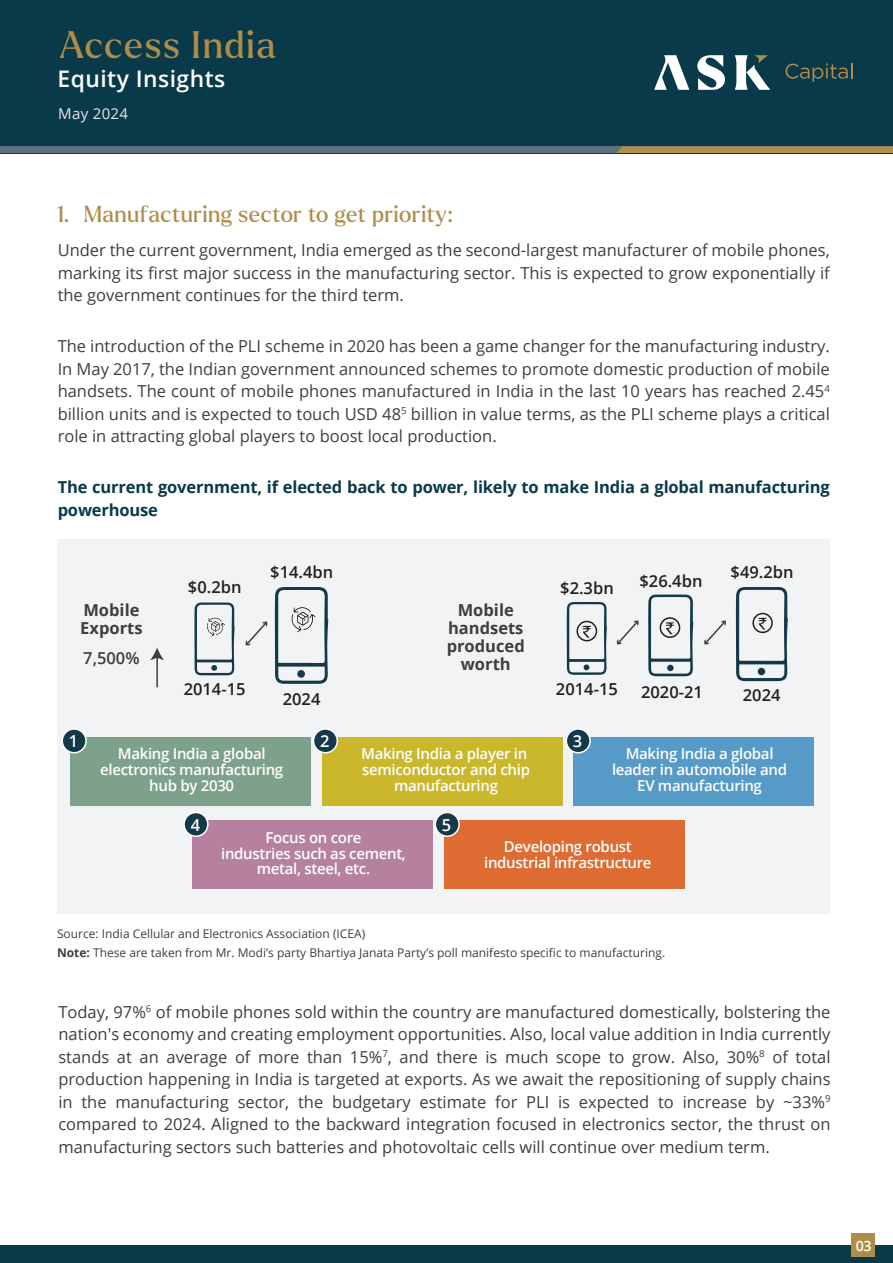
<style>
.page{position:relative;width:893px;height:1263px;background:#fff}
.page>*{position:absolute;margin:0;border:0;box-sizing:border-box;transform-origin:0 0}
.t1{font:37.2px "Larken";letter-spacing:.04em;color:#b08c49}
.t2{font:600 22.8px "Open Sans";letter-spacing:.02em;color:#fff}
.t3{font:22.5px "Larken";letter-spacing:.02em;color:#b08c49}
.t4{font:16.5px/22.5px "Open Sans";color:#3e3e3f;text-align:justify}
.t5{font:700 16.5px/22.5px "Open Sans";letter-spacing:-.01em;color:#093a49}
.t6{font:600 16.5px "Open Sans";color:#231f20}
.t7{font:700 16.5px/18px "Open Sans";color:#3e3e3f}
.t8{font:600 16.5px "Open Sans";color:#3e3e3f}
.t9{font:600 16.5px "Open Sans";color:#fff}
.t10{font:600 15px/15.8px "Open Sans";letter-spacing:-.02em;color:#fff;text-align:center}
.t11{font:15px "Open Sans";letter-spacing:.02em;color:#e6e7e9}
.t12{font:600 14.25px "Open Sans";color:#fff}
.t13{font:12px/19.5px "Open Sans";color:#3e3e3f}
.s1{font-weight:700}
</style>
<div class="page">
<div style="left:0;top:0;width:893px;height:153px;background:#093a49"></div>
<div style="left:0;top:146px;width:893px;height:7px;background:#61707d"></div>
<svg style="left:617px;top:146px;width:276px;height:7px;background:#ac8b4e"></svg>
<svg style="left:697px;top:55px;width:28px;height:35px"></svg>
<svg style="left:654px;top:55px;width:35px;height:35px"></svg>
<svg style="left:735px;top:55px;width:35px;height:35px"></svg>
<svg style="left:785px;top:63px;width:67px;height:19px"></svg>
<div style="left:0;top:1245px;width:893px;height:18px;background:#093a49"></div>
<div style="left:851px;top:1234px;width:24px;height:23px;background:#b08c49"></div>
<div style="left:58px;top:539px;width:772px;height:375px;background:#f2f3f4"></div>
<svg style="left:194px;top:602px;width:41px;height:73px"></svg>
<svg style="left:275px;top:587px;width:53px;height:97px"></svg>
<hr style="left:156px;top:656px;width:2px;height:31px;background:#3e3e3f">
<svg style="left:150px;top:647px;width:14px;height:13px"></svg>
<svg style="left:245px;top:621px;width:23px;height:25px"></svg>
<svg style="left:616px;top:620px;width:23px;height:25px"></svg>
<svg style="left:704px;top:620px;width:22px;height:25px"></svg>
<svg style="left:567px;top:602px;width:40px;height:73px"></svg>
<div style="left:576px;top:621px;width:21px;height:20px;border:2px solid #231f20;border-radius:50%"></div>
<svg style="left:648px;top:594px;width:45px;height:82px"></svg>
<div style="left:660px;top:617px;width:20px;height:21px;border:2px solid #231f20;border-radius:50%"></div>
<svg style="left:736px;top:587px;width:52px;height:94px"></svg>
<div style="left:752px;top:613px;width:21px;height:20px;border:2px solid #231f20;border-radius:50%"></div>
<div style="left:70px;top:737px;width:241px;height:68px;background:#7ea18c"></div>
<div style="left:322px;top:737px;width:240px;height:68px;background:#cbb72c"></div>
<div style="left:574px;top:737px;width:240px;height:68px;background:#569ac8"></div>
<div style="left:62px;top:729px;width:24px;height:24px;background:#143948;border-radius:50%"></div>
<div style="left:62px;top:728px;width:25px;height:25px;border:2px solid #fff;border-radius:50%"></div>
<div style="left:314px;top:729px;width:23px;height:24px;background:#143948;border-radius:50%"></div>
<div style="left:313px;top:728px;width:25px;height:25px;border:2px solid #fff;border-radius:50%"></div>
<div style="left:566px;top:729px;width:24px;height:24px;background:#143948;border-radius:50%"></div>
<div style="left:566px;top:728px;width:25px;height:25px;border:2px solid #fff;border-radius:50%"></div>
<div style="left:192px;top:820px;width:241px;height:69px;background:#b5819f"></div>
<div style="left:444px;top:820px;width:240px;height:69px;background:#de6b31"></div>
<div style="left:184px;top:812px;width:24px;height:24px;background:#143948;border-radius:50%"></div>
<div style="left:183px;top:812px;width:26px;height:25px;border:2px solid #fff;border-radius:50%"></div>
<div style="left:435px;top:812px;width:24px;height:24px;background:#143948;border-radius:50%"></div>
<div style="left:435px;top:812px;width:25px;height:25px;border:2px solid #fff;border-radius:50%"></div>
<h1 class="t1" style="left:59px;top:20px;width:218px">Access India</h1>
<h2 class="t2" style="left:58px;top:63px;width:169px">Equity Insights</h2>
<p class="t11" style="left:58px;top:104px;width:71px">May 2024</p>
<h3 class="t3" style="left:57px;top:200px;width:398px">1. Manufacturing sector to get priority:</h3>
<p class="t4" style="left:58px;top:238px;width:774px">Under the current government, India emerged as the second-largest manufacturer of mobile phones, marking its first major success in the manufacturing sector. This is expected to grow exponentially if the government continues for the third term.</p>
<p class="t4" style="left:58px;top:334px;width:774px">The introduction of the PLI scheme in 2020 has been a game changer for the manufacturing industry.<br>In May 2017, the Indian government announced schemes to promote domestic production of mobile handsets. The count of mobile phones manufactured in India in the last 10 years has reached 2.45<sup>4 </sup>billion units and is expected to touch USD 48<sup>5</sup> billion in value terms, as the PLI scheme plays a critical role in attracting global players to boost local production.</p>
<p class="t5" style="left:58px;top:475px;width:774px">The current government, if elected back to power, likely to make India a global manufacturing powerhouse</p>
<p class="t7" style="left:80px;top:601px;width:64px">Mobile<br>Exports</p>
<p class="t8" style="left:83px;top:647px;width:58px">7,500%</p>
<p class="t6" style="left:188px;top:576px;width:55px">$0.2bn</p>
<p class="t6" style="left:270px;top:560px;width:64px">$14.4bn</p>
<p class="t6" style="left:184px;top:678px;width:63px">2014-15</p>
<p class="t6" style="left:283px;top:688px;width:39px">2024</p>
<p class="t7" style="left:447px;top:601px;width:80px;text-align:center">Mobile handsets produced worth</p>
<p class="t6" style="left:560px;top:577px;width:55px">$2.3bn</p>
<p class="t6" style="left:639px;top:570px;width:64px">$26.4bn</p>
<p class="t6" style="left:731px;top:560px;width:64px">$49.2bn</p>
<p class="t6" style="left:556px;top:677px;width:63px">2014-15</p>
<p class="t6" style="left:641px;top:681px;width:63px">2020-21</p>
<p class="t6" style="left:743px;top:683px;width:39px">2024</p>
<p class="t9" style="left:69px;top:730px;width:11px">1</p>
<p class="t9" style="left:320px;top:730px;width:11px">2</p>
<p class="t9" style="left:573px;top:730px;width:11px">3</p>
<p class="t10" style="left:100px;top:746px;width:185px">Making India a global electronics manufacturing hub by 2030</p>
<p class="t10" style="left:361px;top:746px;width:170px">Making India a player in semiconductor and chip manufacturing</p>
<p class="t9" style="left:191px;top:813px;width:11px">4</p>
<p class="t9" style="left:442px;top:813px;width:11px">5</p>
<p class="t10" style="left:221px;top:829px;width:186px">Focus on core<br>industries such as cement, metal, steel, etc.</p>
<p class="t10" style="left:484px;top:838px;width:169px">Developing robust industrial infrastructure</p>
<p class="t10" style="left:612px;top:746px;width:177px">Making India a global leader in automobile and<br>EV manufacturing</p>
<p class="t13" style="left:57px;top:923px;width:610px">Source: India Cellular and Electronics Association (ICEA)<br><span class="s1">Note:</span> These are taken from Mr. Modi’s party Bhartiya Janata Party’s poll manifesto specific to manufacturing.</p>
<p class="t4" style="left:58px;top:1000px;width:774px">Today, 97%<sup>6</sup> of mobile phones sold within the country are manufactured domestically, bolstering the nation's economy and creating employment opportunities. Also, local value addition in India currently stands at an average of more than 15%<sup>7</sup>, and there is much scope to grow. Also, 30%<sup>8</sup> of total production happening in India is targeted at exports. As we await the repositioning of supply chains in the manufacturing sector, the budgetary estimate for PLI is expected to increase by ~33%<sup>9 </sup>compared to 2024. Aligned to the backward integration focused in electronics sector, the thrust on manufacturing sectors such batteries and photovoltaic cells will continue over medium term.</p>
<p class="t12" style="left:856px;top:1236px;width:17px">03</p>
</div>
